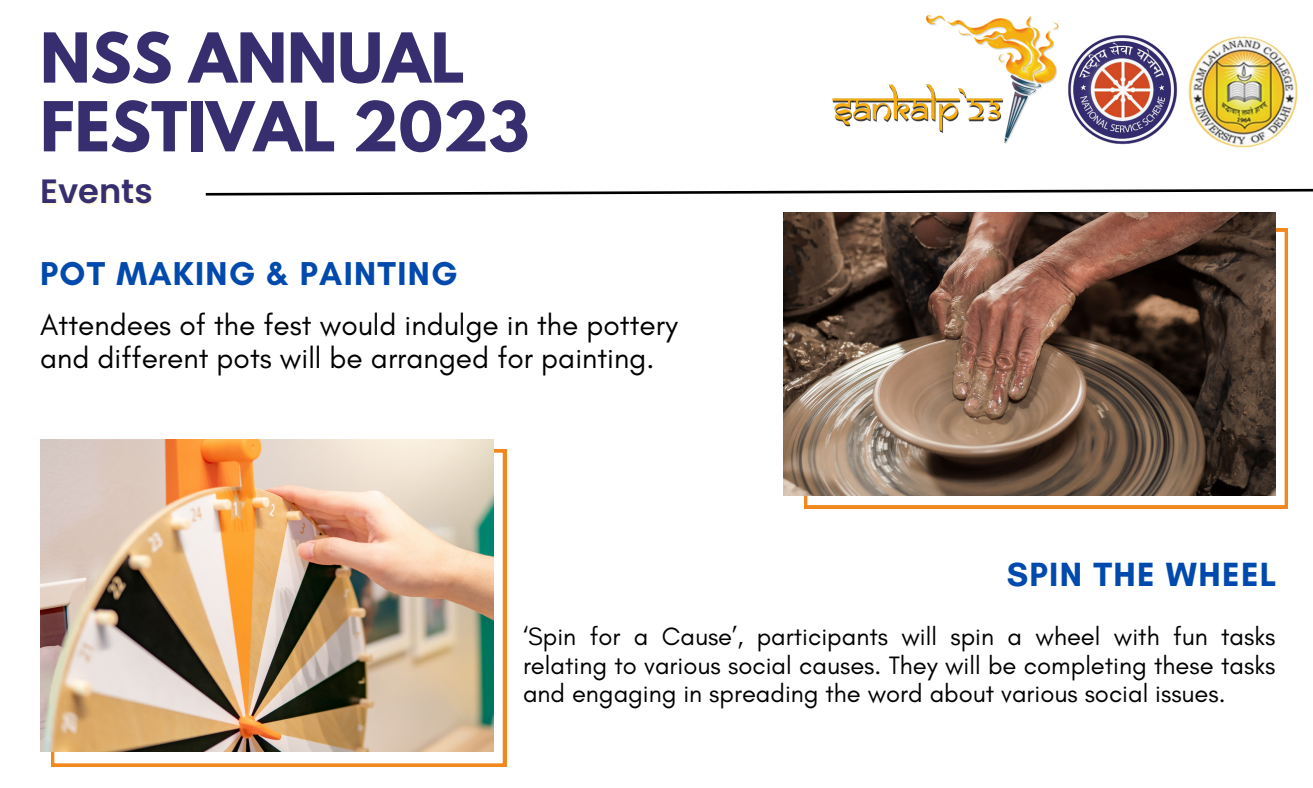
<style>
.page{position:relative;width:1313px;height:788px;background:#fff}
.page>*{position:absolute;margin:0;border:0;box-sizing:border-box;transform-origin:0 0}
.t1{font:700 60.9px/68.7px "League Spartan";color:#362e6e}
.t2{font:700 34.12px "Glacial Indifference";letter-spacing:.04em;color:#004aad}
.t3{font:700 33.69px "Glacial Indifference";letter-spacing:.04em;color:#004aad}
.t4{font:600 33.69px "Poppins";color:#362e6e}
.t5{font:29.84px/32.6px "Glacial Indifference";color:#000}
.t6{font:25.55px/28.2px "Glacial Indifference";color:#000;text-align:justify}
</style>
<div class="page">
<img style="left:1068px;top:35px;width:106px;height:110px">
<img style="left:1174px;top:36px;width:124px;height:112px">
<img style="left:925px;top:14px;width:134px;height:130px">
<img style="left:832px;top:84px;width:171px;height:52px">
<svg style="left:205px;top:188px;width:1107px;height:8px"></svg>
<svg style="left:804px;top:228px;width:483px;height:280px"></svg>
<img style="left:784px;top:212px;width:491px;height:283px">
<svg style="left:51px;top:449px;width:455px;height:317px"></svg>
<img style="left:40px;top:439px;width:453px;height:312px">
<h1 class="t1" style="left:40px;top:31px;width:490px">NSS ANNUAL<br>FESTIVAL 2023</h1>
<h3 class="t4" style="left:40px;top:168px;width:114px">Events</h3>
<h3 class="t3" style="left:40px;top:252px;width:419px">POT MAKING &amp; PAINTING</h3>
<p class="t5" style="left:40px;top:308px;width:639px">Attendees of the fest would indulge in the pottery and different pots will be arranged for painting.</p>
<h2 class="t2" style="left:1006px;top:553px;width:271px">SPIN THE WHEEL</h2>
<p class="t6" style="left:523px;top:622px;width:754px">‘Spin for a Cause’, participants will spin a wheel with fun tasks relating to various social causes. They will be completing these tasks and engaging in spreading the word about various social issues.</p>
</div>
